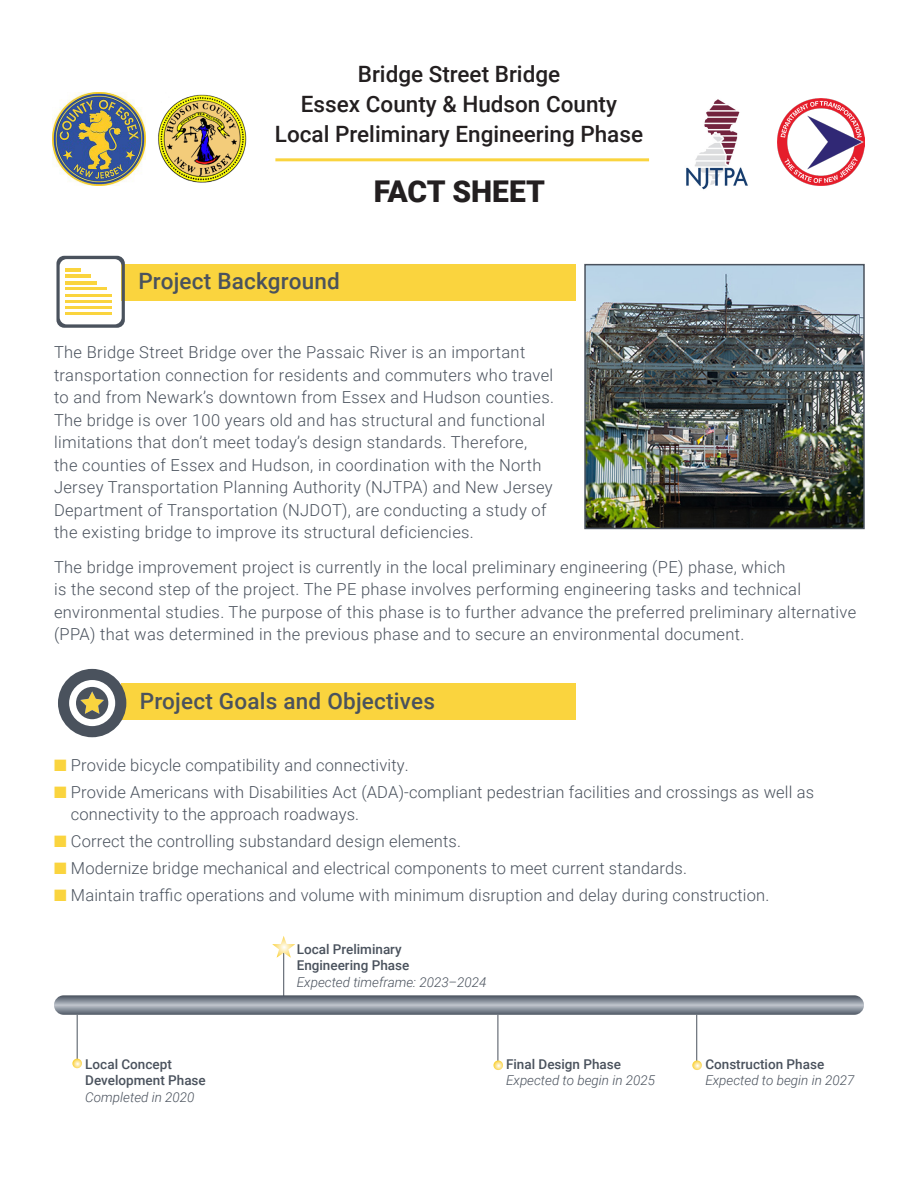
<style>
.page{position:relative;width:918px;height:1188px;background:#fff}
.page>*{position:absolute;margin:0;border:0;box-sizing:border-box;transform-origin:0 0}
.t1{font:900 30px "Roboto";color:#231f20}
.t2{font:500 22.5px "Roboto";color:#231f20}
.t3{font:500 22.5px "Roboto";letter-spacing:.01em;color:#4a525d}
.Body_Copy{font:300 16.5px/22.5px "Roboto";letter-spacing:.02em;color:#4a525d}
.Body_Copy-2{font:500 13.5px/16.5px "Roboto";color:#4a525d}
.Body_Copy-3{font:italic 300 13.5px "Roboto";color:#4a525d}
.s1{color:#fad43e}
</style>
<div class="page">
<div style="left:122px;top:683px;width:454px;height:37px;background:#fad43e"></div>
<div style="left:122px;top:264px;width:454px;height:37px;background:#fad43e"></div>
<img style="left:53px;top:92px;width:93px;height:94px">
<img style="left:158px;top:94px;width:89px;height:89px">
<svg style="left:56px;top:256px;width:69px;height:72px"></svg>
<hr style="left:65px;top:300px;width:47px;height:3px;background:#fad43e">
<hr style="left:65px;top:306px;width:47px;height:3px;background:#fad43e">
<hr style="left:65px;top:312px;width:47px;height:3px;background:#fad43e">
<svg style="left:58px;top:669px;width:68px;height:68px"></svg>
<img style="left:587px;top:267px;width:275px;height:259px">
<div style="left:584px;top:264px;width:281px;height:265px;border:2px solid #4a525d"></div>
<img style="left:686px;top:99px;width:62px;height:91px">
<img style="left:778px;top:99px;width:87px;height:87px">
<hr style="left:275px;top:158px;width:374px;height:3px;background:#fad43e">
<hr style="left:283px;top:950px;width:1px;height:48px;background:#4a525d">
<svg style="left:272px;top:936px;width:23px;height:22px"></svg>
<hr style="left:77px;top:1015px;width:1px;height:48px;background:#4a525d">
<svg style="left:72px;top:1059px;width:10px;height:9px"></svg>
<hr style="left:498px;top:1015px;width:1px;height:48px;background:#4a525d">
<svg style="left:493px;top:1060px;width:10px;height:10px"></svg>
<svg style="left:54px;top:995px;width:810px;height:20px;background:#868e98"></svg>
<hr style="left:696px;top:1015px;width:1px;height:48px;background:#4a525d">
<svg style="left:692px;top:1060px;width:10px;height:10px"></svg>
<p class="t2" style="left:358px;top:58px;width:204px">Bridge Street Bridge</p>
<p class="t2" style="left:301px;top:88px;width:318px">Essex County &amp; Hudson County</p>
<p class="t2" style="left:275px;top:118px;width:370px">Local Preliminary Engineering Phase</p>
<p class="t1" style="left:374px;top:170px;width:173px">FACT SHEET</p>
<p class="t3" style="left:138px;top:265px;width:203px">Project Background</p>
<p class="Body_Copy" style="left:54px;top:340px;width:502px">The Bridge Street Bridge over the Passaic River is an important transportation connection for residents and commuters who travel to and from Newark’s downtown from Essex and Hudson counties.<br>The bridge is over 100 years old and has structural and functional limitations that don’t meet today’s design standards. Therefore, the counties of Essex and Hudson, in coordination with the North Jersey Transportation Planning Authority (NJTPA) and New Jersey Department of Transportation (NJDOT), are conducting a study of the existing bridge to improve its structural deficiencies.</p>
<p class="Body_Copy" style="left:54px;top:555px;width:804px">The bridge improvement project is currently in the local preliminary engineering (PE) phase, which<br>is the second step of the project. The PE phase involves performing engineering tasks and technical environmental studies. The purpose of this phase is to further advance the preferred preliminary alternative (PPA) that was determined in the previous phase and to secure an environmental document.</p>
<p class="t3" style="left:140px;top:685px;width:297px">Project Goals and Objectives</p>
<p class="Body_Copy" style="left:54px;top:753px;width:356px"><span class="s1">■</span> Provide bicycle compatibility and connectivity.</p>
<p class="Body_Copy" style="left:71px;top:780px;width:745px;text-indent:-17px"><span class="s1">■</span> Provide Americans with Disabilities Act (ADA)-compliant pedestrian facilities and crossings as well as connectivity to the approach roadways.</p>
<p class="Body_Copy" style="left:54px;top:829px;width:408px"><span class="s1">■</span> Correct the controlling substandard design elements.</p>
<p class="Body_Copy" style="left:54px;top:856px;width:635px"><span class="s1">■</span> Modernize bridge mechanical and electrical components to meet current standards.</p>
<p class="Body_Copy" style="left:54px;top:883px;width:717px"><span class="s1">■</span> Maintain traffic operations and volume with minimum disruption and delay during construction.</p>
<p class="Body_Copy-2" style="left:85px;top:1055px;width:122px">Local Concept<br>Development Phase</p>
<p class="Body_Copy-3" style="left:85px;top:1087px;width:111px">Completed in 2020</p>
<p class="Body_Copy-2" style="left:297px;top:940px;width:114px">Local Preliminary<br>Engineering Phase</p>
<p class="Body_Copy-3" style="left:297px;top:973px;width:191px">Expected timeframe: 2023–2024</p>
<p class="Body_Copy-2" style="left:506px;top:1055px;width:117px">Final Design Phase</p>
<p class="Body_Copy-3" style="left:506px;top:1071px;width:151px">Expected to begin in 2025</p>
<p class="Body_Copy-2" style="left:705px;top:1055px;width:120px">Construction Phase</p>
<p class="Body_Copy-3" style="left:705px;top:1071px;width:151px">Expected to begin in 2027</p>
</div>
